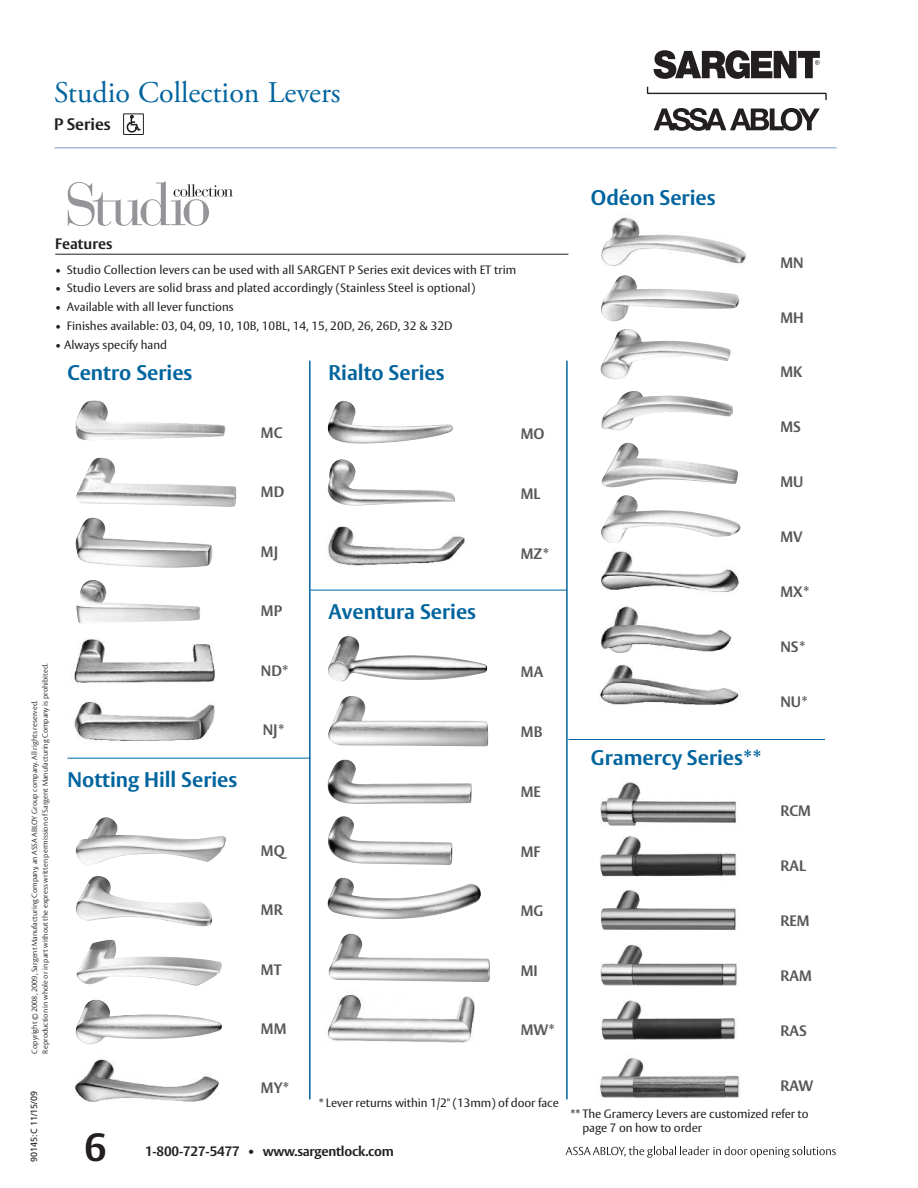
<style>
.page{position:relative;width:918px;height:1188px;background:#fff}
.page>*{position:absolute;margin:0;border:0;box-sizing:border-box;transform-origin:0 0}
.t1{font:700 39px "ASSA Vesta";color:#231f20}
.t2{font:30px "Adobe Garamond Pro";color:#00649e}
.t3{font:700 21px "ASSA Vesta";color:#00649e}
.t4{font:700 16.5px "ASSA Vesta";color:#231f20}
.t5{font:700 15px "ASSA Vesta";color:#57585a}
.t6{font:700 15px "ASSA Vesta";color:#231f20}
.t7{font:700 13.5px "ASSA Vesta";letter-spacing:-.015em;color:#231f20}
.t8{font:12px/13.5px "ASSA Vesta";color:#231f20}
.t9{font:9px "Frutiger";color:#231f20}
.t10{font:300 7.5px/10.5px "ASSA Vesta";color:#231f20}
</style>
<div class="page">
<svg style="left:647px;top:87px;width:180px;height:13px"></svg>
<svg style="left:654px;top:108px;width:166px;height:23px"></svg>
<svg style="left:654px;top:50px;width:166px;height:29px"></svg>
<svg style="left:566px;top:1146px;width:270px;height:12px"></svg>
<div style="left:123px;top:114px;width:21px;height:21px;border:1px solid #231f20"></div>
<svg style="left:126px;top:115px;width:16px;height:18px"></svg>
<hr style="left:54px;top:147px;width:783px;height:1px;background:#a4bdd9">
<hr style="left:309px;top:361px;width:2px;height:738px;background:#00649e">
<hr style="left:566px;top:361px;width:2px;height:738px;background:#00649e">
<svg style="left:68px;top:181px;width:165px;height:45px"></svg>
<hr style="left:55px;top:254px;width:513px;height:1px;background:#231f20">
<img style="left:328px;top:401px;width:125px;height:43px">
<img style="left:327px;top:459px;width:128px;height:47px">
<img style="left:327px;top:526px;width:138px;height:40px">
<img style="left:328px;top:636px;width:159px;height:46px">
<img style="left:75px;top:400px;width:150px;height:40px">
<img style="left:76px;top:457px;width:160px;height:50px">
<img style="left:75px;top:517px;width:137px;height:51px">
<img style="left:76px;top:580px;width:124px;height:44px">
<img style="left:71px;top:639px;width:144px;height:44px">
<img style="left:74px;top:702px;width:141px;height:39px">
<img style="left:75px;top:817px;width:151px;height:49px">
<img style="left:76px;top:876px;width:136px;height:50px">
<img style="left:76px;top:939px;width:146px;height:47px">
<img style="left:75px;top:999px;width:147px;height:45px">
<img style="left:75px;top:1059px;width:144px;height:43px">
<img style="left:328px;top:696px;width:160px;height:50px">
<img style="left:327px;top:759px;width:145px;height:45px">
<img style="left:328px;top:816px;width:125px;height:49px">
<img style="left:327px;top:877px;width:154px;height:42px">
<img style="left:328px;top:933px;width:162px;height:49px">
<img style="left:327px;top:995px;width:148px;height:48px">
<img style="left:601px;top:217px;width:145px;height:49px">
<img style="left:601px;top:275px;width:138px;height:46px">
<img style="left:600px;top:329px;width:131px;height:50px">
<img style="left:601px;top:391px;width:132px;height:40px">
<img style="left:601px;top:443px;width:137px;height:45px">
<img style="left:601px;top:495px;width:140px;height:48px">
<img style="left:600px;top:551px;width:139px;height:41px">
<img style="left:600px;top:606px;width:131px;height:47px">
<img style="left:599px;top:664px;width:141px;height:41px">
<img style="left:600px;top:781px;width:136px;height:45px">
<img style="left:600px;top:836px;width:137px;height:94px">
<img style="left:600px;top:945px;width:138px;height:41px">
<img style="left:601px;top:1000px;width:135px;height:40px">
<img style="left:600px;top:1058px;width:140px;height:40px">
<hr style="left:310px;top:590px;width:257px;height:1px;background:#00649e">
<hr style="left:68px;top:758px;width:242px;height:1px;background:#00649e">
<hr style="left:568px;top:739px;width:257px;height:1px;background:#00649e">
<h2 class="t2" style="left:54px;top:80px;width:288px">Studio Collection Levers</h2>
<h3 class="t4" style="left:54px;top:118px;width:58px">P Series</h3>
<p class="t6" style="left:55px;top:238px;width:59px">Features</p>
<p class="t8" style="left:55px;top:264px;width:463px">• Studio Collection levers can be used with all SARGENT P Series exit devices with ET trim</p>
<p class="t8" style="left:55px;top:283px;width:422px">• Studio Levers are solid brass and plated accordingly (Stainless Steel is optional)</p>
<p class="t8" style="left:55px;top:302px;width:180px">• Available with all lever functions</p>
<p class="t8" style="left:55px;top:321px;width:399px">• Finishes available: 03, 04, 09, 10, 10B, 10BL, 14, 15, 20D, 26, 26D, 32 &amp; 32D</p>
<p class="t8" style="left:55px;top:339px;width:113px">• Always specify hand</p>
<h3 class="t3" style="left:68px;top:366px;width:126px">Centro Series</h3>
<h3 class="t3" style="left:329px;top:366px;width:117px">Rialto Series</h3>
<h3 class="t3" style="left:591px;top:190px;width:126px">Odéon Series</h3>
<p class="t5" style="left:781px;top:257px;width:25px">MN</p>
<p class="t5" style="left:781px;top:312px;width:25px">MH</p>
<p class="t5" style="left:781px;top:367px;width:24px">MK</p>
<p class="t10" style="left:30px;top:1054px;width:392px;rotate:-90deg">Copyright © 2008, 2009, Sargent Manufacturing Company, an ASSA ABLOY Group company. All rights reserved.<br>Reproduction in whole or in part without the express written permission of Sargent Manufacturing Company is prohibited.</p>
<p class="t9" style="left:30px;top:1162px;width:72px;rotate:-90deg">90145:C 11/15/09</p>
<h3 class="t3" style="left:68px;top:772px;width:171px">Notting Hill Series</h3>
<p class="t5" style="left:261px;top:427px;width:23px">MC</p>
<p class="t5" style="left:261px;top:487px;width:25px">MD</p>
<p class="t5" style="left:261px;top:546px;width:19px">MJ</p>
<p class="t5" style="left:261px;top:606px;width:23px">MP</p>
<p class="t5" style="left:261px;top:665px;width:29px">ND*</p>
<p class="t5" style="left:263px;top:724px;width:23px">NJ*</p>
<p class="t5" style="left:261px;top:845px;width:25px">MQ</p>
<p class="t5" style="left:261px;top:905px;width:23px">MR</p>
<p class="t5" style="left:261px;top:964px;width:22px">MT</p>
<p class="t5" style="left:261px;top:1023px;width:27px">MM</p>
<h3 class="t3" style="left:329px;top:604px;width:149px">Aventura Series</h3>
<p class="t5" style="left:521px;top:428px;width:25px">MO</p>
<p class="t5" style="left:521px;top:488px;width:21px">ML</p>
<p class="t5" style="left:521px;top:548px;width:30px">MZ*</p>
<p class="t5" style="left:521px;top:667px;width:24px">MA</p>
<p class="t5" style="left:521px;top:727px;width:23px">MB</p>
<p class="t5" style="left:521px;top:787px;width:22px">ME</p>
<p class="t5" style="left:521px;top:846px;width:21px">MF</p>
<p class="t5" style="left:521px;top:906px;width:24px">MG</p>
<p class="t5" style="left:521px;top:965px;width:19px">MI</p>
<p class="t5" style="left:521px;top:1024px;width:36px">MW*</p>
<h3 class="t3" style="left:591px;top:750px;width:172px">Gramercy Series**</h3>
<p class="t5" style="left:781px;top:422px;width:22px">MS</p>
<p class="t5" style="left:781px;top:477px;width:25px">MU</p>
<p class="t5" style="left:781px;top:532px;width:24px">MV</p>
<p class="t5" style="left:781px;top:586px;width:30px">MX*</p>
<p class="t5" style="left:781px;top:641px;width:26px">NS*</p>
<p class="t5" style="left:781px;top:696px;width:29px">NU*</p>
<p class="t5" style="left:781px;top:805px;width:32px">RCM</p>
<p class="t5" style="left:781px;top:860px;width:27px">RAL</p>
<p class="t5" style="left:781px;top:915px;width:31px">REM</p>
<p class="t5" style="left:781px;top:970px;width:33px">RAM</p>
<p class="t5" style="left:781px;top:1025px;width:28px">RAS</p>
<p class="t5" style="left:261px;top:1083px;width:30px">MY*</p>
<p class="t8" style="left:318px;top:1097px;width:242px">* Lever returns within 1/2" (13mm) of door face</p>
<h1 class="t1" style="left:84px;top:1134px;width:24px">6</h1>
<p class="t7" style="left:145px;top:1146px;width:250px">1-800-727-5477 • www.sargentlock.com</p>
<p class="t5" style="left:780px;top:1080px;width:34px">RAW</p>
<p class="t8" style="left:582px;top:1109px;width:228px;text-indent:-12px">** The Gramercy Levers are customized refer to page 7 on how to order</p>
</div>
